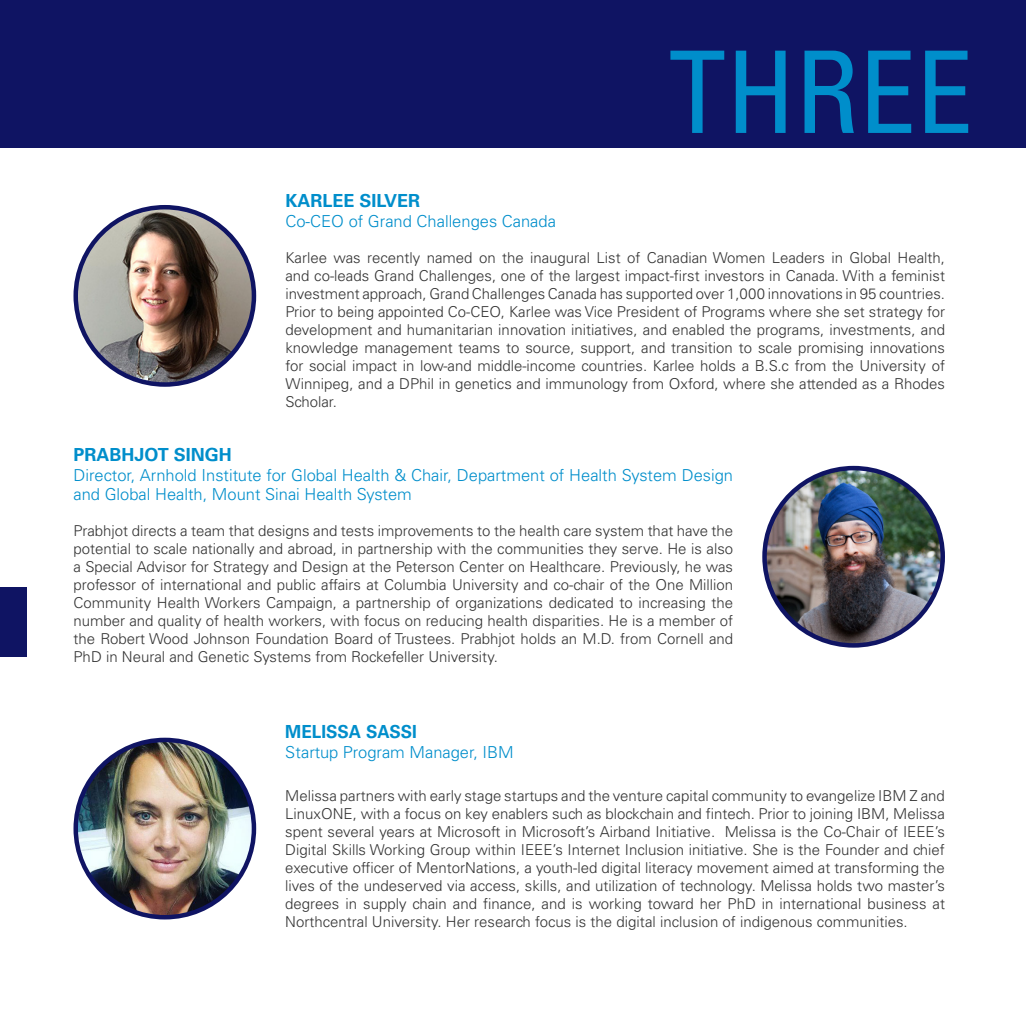
<style>
.page{position:relative;width:1026px;height:1026px;background:#fff}
.page>*{position:absolute;margin:0;border:0;box-sizing:border-box;transform-origin:0 0}
.t1{font:condensed 114px "Univers";color:#008ecb}
.t2{font:700 18px "Univers";color:#008ecb}
.t3{font:700 18px "Univers";color:#008ecb;scale:.95 1}
.t4{font:300 16.5px/19.8px "Univers";color:#008ecb}
.t5{font:300 15px/18px "Univers";color:#333;text-align:justify}
</style>
<div class="page">
<div style="left:0;top:0;width:1026px;height:148px;background:#0f1463"></div>
<div style="left:0;top:587px;width:27px;height:70px;background:#0f1463"></div>
<img style="left:765px;top:468px;width:178px;height:177px;border-radius:89px">
<div style="left:762px;top:466px;width:183px;height:182px;border:4px solid #0f1463;border-radius:50%"></div>
<img style="left:76px;top:740px;width:178px;height:175px">
<div style="left:74px;top:738px;width:182px;height:182px;border:4px solid #0f1463;border-radius:50%"></div>
<img style="left:76px;top:207px;width:178px;height:178px">
<div style="left:74px;top:205px;width:182px;height:182px;border:4px solid #0f1463;border-radius:50%"></div>
<p class="t1" style="left:669px;top:20px;width:306px">THREE</p>
<p class="t2" style="left:285px;top:190px;width:136px">KARLEE SILVER</p>
<p class="t4" style="left:285px;top:211px;width:272px">Co-CEO of Grand Challenges Canada</p>
<p class="t5" style="left:285px;top:248px;width:661px">Karlee was recently named on the inaugural List of Canadian Women Leaders in Global Health, and co-leads Grand Challenges, one of the largest impact-first investors in Canada. With a feminist investment approach, Grand Challenges Canada has supported over 1,000 innovations in 95 countries.<br>Prior to being appointed Co-CEO, Karlee was Vice President of Programs where she set strategy for development and humanitarian innovation initiatives, and enabled the programs, investments, and knowledge management teams to source, support, and transition to scale promising innovations for social impact in low-and middle-income countries. Karlee holds a B.S.c from the University of Winnipeg, and a DPhil in genetics and immunology from Oxford, where she attended as a Rhodes Scholar.</p>
<p class="t2" style="left:74px;top:444px;width:160px">PRABHJOT SINGH</p>
<p class="t4" style="left:74px;top:465px;width:661px">Director, Arnhold Institute for Global Health &amp; Chair, Department of Health System Design and Global Health, Mount Sinai Health System</p>
<p class="t5" style="left:74px;top:522px;width:661px">Prabhjot directs a team that designs and tests improvements to the health care system that have the potential to scale nationally and abroad, in partnership with the communities they serve. He is also a Special Advisor for Strategy and Design at the Peterson Center on Healthcare. Previously, he was professor of international and public affairs at Columbia University and co-chair of the One Million Community Health Workers Campaign, a partnership of organizations dedicated to increasing the number and quality of health workers, with focus on reducing health disparities. He is a member of the Robert Wood Johnson Foundation Board of Trustees. Prabhjot holds an M.D. from Cornell and PhD in Neural and Genetic Systems from Rockefeller University.</p>
<p class="t3" style="left:285px;top:721px;width:140px">MELISSA SASSI</p>
<p class="t4" style="left:285px;top:742px;width:230px">Startup Program Manager, IBM</p>
<p class="t5" style="left:285px;top:786px;width:661px">Melissa partners with early stage startups and the venture capital community to evangelize IBM Z and LinuxONE, with a focus on key enablers such as blockchain and fintech. Prior to joining IBM, Melissa spent several years at Microsoft in Microsoft’s Airband Initiative. Melissa is the Co-Chair of IEEE’s Digital Skills Working Group within IEEE’s Internet Inclusion initiative. She is the Founder and chief executive officer of MentorNations, a youth-led digital literacy movement aimed at transforming the lives of the undeserved via access, skills, and utilization of technology. Melissa holds two master’s degrees in supply chain and finance, and is working toward her PhD in international business at Northcentral University. Her research focus is the digital inclusion of indigenous communities.</p>
</div>
